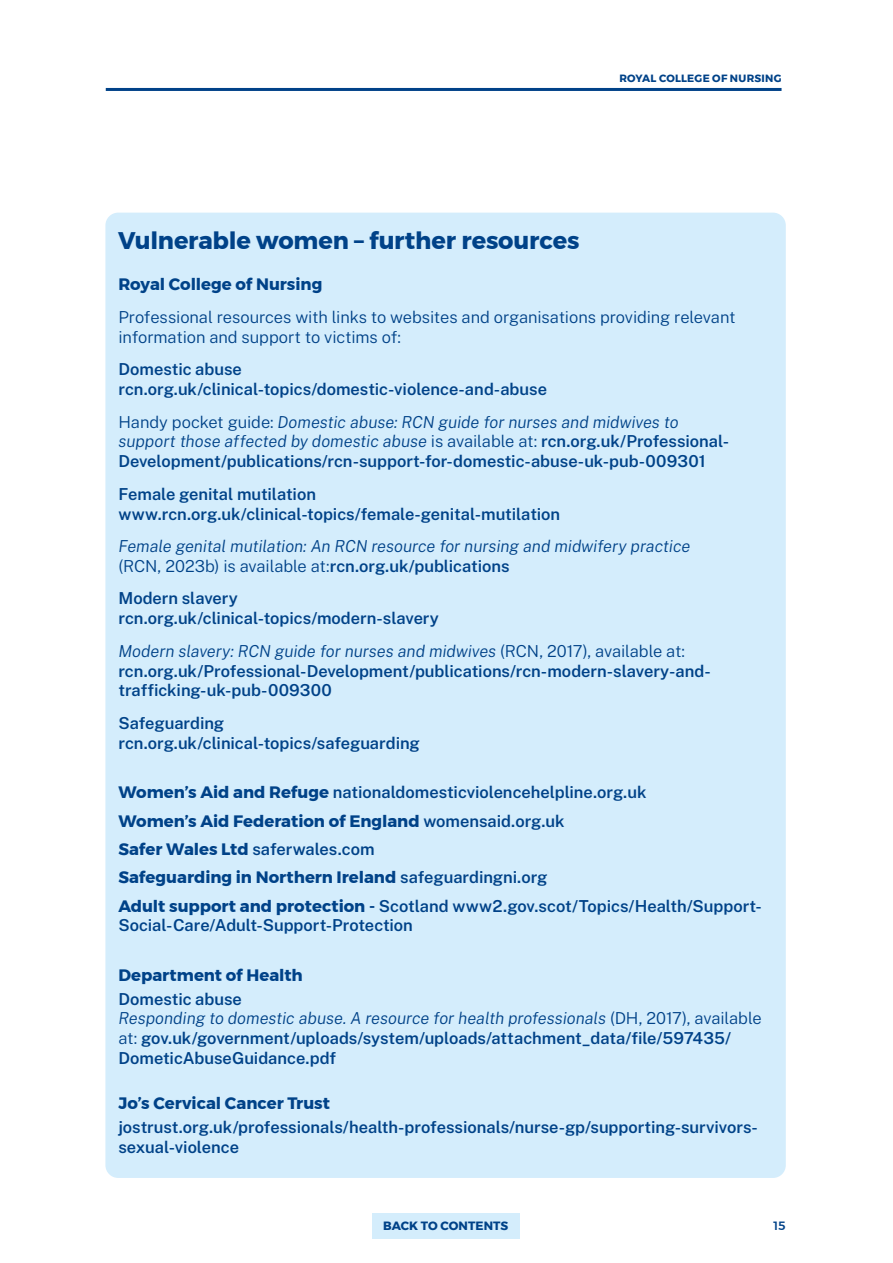
<style>
.page{position:relative;width:893px;height:1263px;background:#fff}
.page>*{position:absolute;margin:0;border:0;box-sizing:border-box;transform-origin:0 0}
.t1{font:700 24px "Montserrat";letter-spacing:-.005em;color:#004288}
.t2{font:600 16.5px/19.8px "Public Sans";letter-spacing:-.005em;color:#004288}
.t3{font:700 16.5px "Montserrat";letter-spacing:-.005em;color:#004288}
.t4{font:italic 100 16.5px/19.8px "Public Sans";letter-spacing:-.01em;color:#004288}
.t5{font:300 16.5px/19.8px "Public Sans";letter-spacing:-.01em;color:#004288}
.t6{font:700 12px "Montserrat";color:#004288}
.t7{font:500 12px "Montserrat";color:#004288}
.t8{font:700 10.5px "Montserrat";letter-spacing:.02em;color:#004288}
.s1{font-weight:300}
.s2{font-weight:100;font-style:italic}
.s3{font-weight:300;font-style:normal}
.s4{font-weight:600;font-style:normal}
.s5{font-family:"Montserrat";font-weight:700}
.s6{font-family:"Public Sans";font-weight:600}
</style>
<div class="page">
<hr style="left:106px;top:88px;width:675px;height:3px;background:#004288">
<div style="left:372px;top:1213px;width:148px;height:25px;background:#d4edfc"></div>
<div style="left:105px;top:213px;width:681px;height:965px;background:#d4edfc;border-radius:13px"></div>
<p class="t8" style="left:619px;top:70px;width:163px">ROYAL COLLEGE OF NURSING</p>
<h1 class="t1" style="left:118px;top:221px;width:463px">Vulnerable women – further resources</h1>
<p class="t3" style="left:118px;top:271px;width:205px">Royal College of Nursing</p>
<p class="t5" style="left:118px;top:306px;width:619px">Professional resources with links to websites and organisations providing relevant information and support to victims of:</p>
<p class="t2" style="left:118px;top:358px;width:430px">Domestic abuse rcn.org.uk/clinical-topics/domestic-violence-and-abuse</p>
<p class="t2" style="left:118px;top:411px;width:612px"><span class="s1">Handy pocket guide:</span> <span class="s2">Domestic abuse: RCN guide for nurses and midwives to support those affected by domestic abuse</span> <span class="s1">is available at:</span> rcn.org.uk/Professional-<br>Development/publications/rcn-support-for-domestic-abuse-uk-pub-009301</p>
<p class="t2" style="left:118px;top:483px;width:443px">Female genital mutilation www.rcn.org.uk/clinical-topics/female-genital-mutilation</p>
<p class="t4" style="left:118px;top:536px;width:573px">Female genital mutilation: An RCN resource for nursing and midwifery practice <span class="s3">(RCN, 2023b) is available at:</span><span class="s4">rcn.org.uk/publications</span></p>
<p class="t2" style="left:118px;top:587px;width:322px">Modern slavery rcn.org.uk/clinical-topics/modern-slavery</p>
<p class="t2" style="left:118px;top:640px;width:594px"><span class="s2">Modern slavery: RCN guide for nurses and midwives</span> <span class="s1">(RCN, 2017), available at: </span>rcn.org.uk/Professional-Development/publications/rcn-modern-slavery-and&shy;trafficking-uk-pub-009300</p>
<p class="t2" style="left:118px;top:712px;width:303px">Safeguarding rcn.org.uk/clinical-topics/safeguarding</p>
<p class="t2" style="left:118px;top:781px;width:529px"><span class="s5">Women’s Aid and Refuge</span> nationaldomesticviolencehelpline.org.uk</p>
<p class="t3" style="left:118px;top:807px;width:448px">Women’s Aid Federation of England <span class="s6">womensaid.org.uk</span></p>
<p class="t2" style="left:118px;top:838px;width:258px"><span class="s5">Safer Wales Ltd</span> saferwales.com</p>
<p class="t3" style="left:118px;top:864px;width:431px">Safeguarding in Northern Ireland <span class="s6">safeguardingni.org</span></p>
<p class="t2" style="left:118px;top:895px;width:645px"><span class="s5">Adult support and protection -</span> Scotland www2.gov.scot/Topics/Health/Support-<br>Social-Care/Adult-Support-Protection</p>
<p class="t3" style="left:118px;top:961px;width:186px">Department of Health</p>
<p class="t2" style="left:118px;top:988px;width:645px">Domestic abuse<br><span class="s2">Responding to domestic abuse. A resource for health professionals</span> <span class="s1">(DH, 2017), available at:</span> gov.uk/government/uploads/system/uploads/attachment_data/file/597435/ DometicAbuseGuidance.pdf</p>
<p class="t3" style="left:118px;top:1090px;width:213px">Jo’s Cervical Cancer Trust</p>
<p class="t2" style="left:118px;top:1116px;width:641px">jostrust.org.uk/professionals/health-professionals/nurse-gp/supporting-survivors&shy;sexual-violence</p>
<p class="t6" style="left:383px;top:1216px;width:127px">BACK TO CONTENTS</p>
<p class="t7" style="left:773px;top:1216px;width:13px">15</p>
</div>
